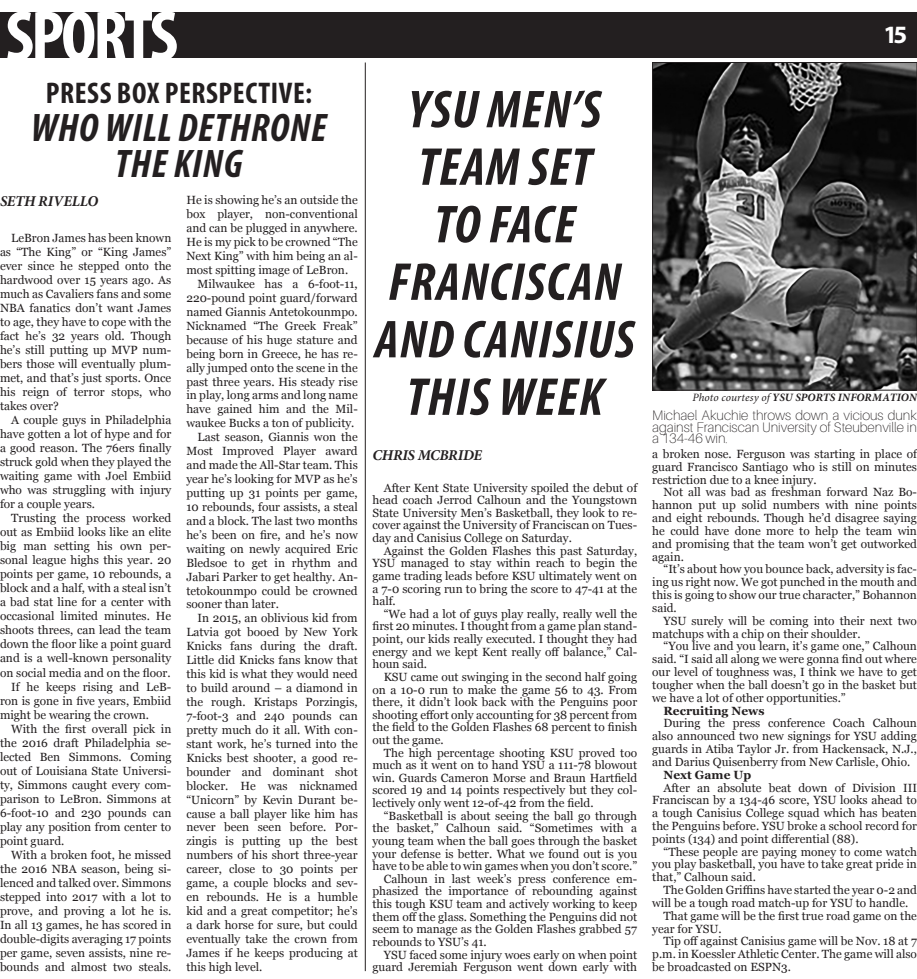
<style>
.page{position:relative;width:917px;height:979px;background:#fff}
.page>*{position:absolute;margin:0;border:0;box-sizing:border-box;transform-origin:0 0}
.Small_Headline{font:700 condensed 72.5px "Myriad Pro";letter-spacing:-.04em;color:#fff}
.t1{font:italic 700 condensed 53.75px/57.5px "Myriad Pro";letter-spacing:.02em;color:#231f20}
.t2{font:italic 700 condensed 40px "Myriad Pro";letter-spacing:.02em;color:#231f20}
.t3{font:700 condensed 30px "Myriad Pro";letter-spacing:.02em;color:#231f20}
.Small_Headline-2{font:700 25px "Myriad Pro";color:#fff}
.t4{font:italic 700 15px "Minion Pro";letter-spacing:-.015em;color:#231f20}
.t5{font:100 13.75px/11.2px "Aileron";color:#231f20;text-align:justify}
.t6{font:11.88px/13.9px "Georgia";color:#231f20;text-align:justify}
.t7{font:700 11.88px "Georgia";color:#231f20}
.t8{font:italic 700 11.25px "Minion Pro";letter-spacing:.005em;color:#231f20}
.s1{font-weight:400}
</style>
<div class="page">
<div style="left:0;top:12px;width:917px;height:46px;background:#231f20"></div>
<hr style="left:365px;top:62px;width:1px;height:909px;background:#231f20">
<img style="left:654px;top:64px;width:261px;height:324px">
<div style="left:652px;top:62px;width:265px;height:328px;border:1px solid #231f20"></div>
<p class="Small_Headline" style="left:5px;top:-9px;width:174px">SPORTS</p>
<p class="t3" style="left:46px;top:74px;width:268px">PRESS BOX PERSPECTIVE:</p>
<p class="t2" style="left:31px;top:102px;width:297px">WHO WILL DETHRONE</p>
<p class="t2" style="left:115px;top:139px;width:129px">THE KING</p>
<p class="t4" style="left:0;top:191px;width:100px">SETH RIVELLO</p>
<p class="t6" style="left:0;top:231px;width:173px;text-indent:11px">LeBron James has been known as “The King” or “King James” ever since he stepped onto the hardwood over 15 years ago. As much as Cavaliers fans and some NBA fanatics don’t want James to age, they have to cope with the fact he’s 32 years old. Though he’s still putting up MVP num&shy;bers those will eventually plum&shy;met, and that’s just sports. Once his reign of terror stops, who takes over?</p>
<p class="t6" style="left:0;top:413px;width:173px;text-indent:11px">A couple guys in Philadelphia have gotten a lot of hype and for a good reason. The 76ers finally struck gold when they played the waiting game with Joel Embiid who was struggling with injury for a couple years.</p>
<p class="t6" style="left:0;top:511px;width:173px;text-indent:11px">Trusting the process worked out as Embiid looks like an elite big man setting his own per&shy;sonal league highs this year. 20 points per game, 10 rebounds, a block and a half, with a steal isn’t a bad stat line for a center with occasional limited minutes. He shoots threes, can lead the team down the floor like a point guard and is a well-known personality on social media and on the floor.</p>
<p class="t6" style="left:0;top:680px;width:173px;text-indent:11px">If he keeps rising and LeB&shy;ron is gone in five years, Embiid might be wearing the crown.</p>
<p class="t6" style="left:0;top:722px;width:173px;text-indent:11px">With the first overall pick in the 2016 draft Philadelphia se&shy;lected Ben Simmons. Coming out of Louisiana State Universi&shy;ty, Simmons caught every com&shy;parison to LeBron. Simmons at 6-foot-10 and 230 pounds can play any position from center to point guard.</p>
<p class="t6" style="left:0;top:848px;width:173px;text-indent:11px">With a broken foot, he missed the 2016 NBA season, being si&shy;lenced and talked over. Simmons stepped into 2017 with a lot to prove, and proving a lot he is.<br>In all 13 games, he has scored in double-digits averaging 17 points per game, seven assists, nine re&shy;bounds and almost two steals.</p>
<p class="t6" style="left:186px;top:194px;width:173px">He is showing he’s an outside the box player, non-conventional and can be plugged in anywhere.<br>He is my pick to be crowned “The Next King” with him being an al&shy;most spitting image of LeBron.</p>
<p class="t6" style="left:186px;top:277px;width:173px;text-indent:11px">Milwaukee has a 6-foot-11, 220-pound point guard/forward named Giannis Antetokounmpo.<br>Nicknamed “The Greek Freak” because of his huge stature and being born in Greece, he has re&shy;ally jumped onto the scene in the past three years. His steady rise in play, long arms and long name have gained him and the Mil&shy;waukee Bucks a ton of publicity.</p>
<p class="t6" style="left:186px;top:430px;width:173px;text-indent:11px">Last season, Giannis won the Most Improved Player award and made the All-Star team. This year he’s looking for MVP as he’s putting up 31 points per game, 10 rebounds, four assists, a steal and a block. The last two months he’s been on fire, and he’s now waiting on newly acquired Eric Bledsoe to get in rhythm and Jabari Parker to get healthy. An&shy;tetokounmpo could be crowned sooner than later.</p>
<p class="t6" style="left:186px;top:611px;width:173px;text-indent:11px">In 2015, an oblivious kid from Latvia got booed by New York Knicks fans during the draft.<br>Little did Knicks fans know that this kid is what they would need to build around – a diamond in the rough. Kristaps Porzingis, 7-foot-3 and 240 pounds can pretty much do it all. With con&shy;stant work, he’s turned into the Knicks best shooter, a good re&shy;bounder and dominant shot blocker. He was nicknamed “Unicorn” by Kevin Durant be&shy;cause a ball player like him has never been seen before. Por&shy;zingis is putting up the best numbers of his short three-year career, close to 30 points per game, a couple blocks and sev&shy;en rebounds. He is a humble kid and a great competitor; he’s a dark horse for sure, but could eventually take the crown from James if he keeps producing at this high level.</p>
<p class="Small_Headline-2" style="left:883px;top:18px;width:25px">15</p>
<p class="t1" style="left:408px;top:80px;width:195px">YSU MEN’S<br>TEAM SET</p>
<p class="t1" style="left:434px;top:195px;width:143px">TO FACE</p>
<p class="t1" style="left:375px;top:252px;width:262px;text-align:center">FRANCISCAN<br>AND CANISIUS<br>THIS WEEK</p>
<p class="t4" style="left:372px;top:444px;width:111px">CHRIS MCBRIDE</p>
<p class="t6" style="left:372px;top:481px;width:266px;line-height:12.6px;text-indent:11px">After Kent State University spoiled the debut of head coach Jerrod Calhoun and the Youngstown State University Men’s Basketball, they look to re&shy;cover against the University of Franciscan on Tues&shy;day and Canisius College on Saturday.</p>
<p class="t6" style="left:372px;top:544px;width:266px;line-height:12.6px;text-indent:11px">Against the Golden Flashes this past Saturday, YSU managed to stay within reach to begin the game trading leads before KSU ultimately went on a 7-0 scoring run to bring the score to 47-41 at the half.</p>
<p class="t6" style="left:372px;top:608px;width:266px;line-height:12.6px;text-indent:11px">“We had a lot of guys play really, really well the first 20 minutes. I thought from a game plan stand&shy;point, our kids really executed. I thought they had energy and we kept Kent really off balance,” Cal&shy;houn said.</p>
<p class="t6" style="left:372px;top:671px;width:266px;line-height:12.6px;text-indent:11px">KSU came out swinging in the second half going on a 10-0 run to make the game 56 to 43. From there, it didn’t look back with the Penguins poor shooting effort only accounting for 38 percent from the field to the Golden Flashes 68 percent to finish out the game.</p>
<p class="t6" style="left:372px;top:746px;width:266px;line-height:12.6px;text-indent:11px">The high percentage shooting KSU proved too much as it went on to hand YSU a 111-78 blowout win. Guards Cameron Morse and Braun Hartfield scored 19 and 14 points respectively but they col&shy;lectively only went 12-of-42 from the field.</p>
<p class="t6" style="left:372px;top:809px;width:266px;line-height:12.6px;text-indent:11px">“Basketball is about seeing the ball go through the basket,” Calhoun said. “Sometimes with a young team when the ball goes through the basket your defense is better. What we found out is you have to be able to win games when you don’t score.”</p>
<p class="t6" style="left:372px;top:872px;width:266px;line-height:12.6px;text-indent:11px">Calhoun in last week’s press conference em&shy;phasized the importance of rebounding against this tough KSU team and actively working to keep them off the glass. Something the Penguins did not seem to manage as the Golden Flashes grabbed 57 rebounds to YSU’s 41.</p>
<p class="t6" style="left:372px;top:948px;width:266px;line-height:12.6px;text-align:right">YSU faced some injury woes early on when point guard Jeremiah Ferguson went down early with</p>
<p class="t8" style="left:693px;top:389px;width:226px"><span class="s1">Photo courtesy of</span> YSU SPORTS INFORMATION</p>
<p class="t5" style="left:652px;top:410px;width:266px">Michael Akuchie throws down a vicious dunk against Franciscan University of Steubenville in a 134-46 win.</p>
<p class="t6" style="left:652px;top:448px;width:266px;line-height:12.9px">a broken nose. Ferguson was starting in place of guard Francisco Santiago who is still on minutes restriction due to a knee injury.</p>
<p class="t6" style="left:652px;top:486px;width:266px;line-height:12.9px;text-indent:11px">Not all was bad as freshman forward Naz Bo&shy;hannon put up solid numbers with nine points and eight rebounds. Though he’d disagree saying he could have done more to help the team win and promising that the team won’t get outworked again.</p>
<p class="t6" style="left:652px;top:563px;width:266px;line-height:12.9px;text-indent:11px">“It’s about how you bounce back, adversity is fac&shy;ing us right now. We got punched in the mouth and this is going to show our true character,” Bohannon said.</p>
<p class="t6" style="left:652px;top:614px;width:266px;line-height:12.9px;text-indent:11px">YSU surely will be coming into their next two matchups with a chip on their shoulder.</p>
<p class="t6" style="left:652px;top:640px;width:266px;line-height:12.9px;text-indent:11px">“You live and you learn, it’s game one,” Calhoun said. “I said all along we were gonna find out where our level of toughness was, I think we have to get tougher when the ball doesn’t go in the basket but we have a lot of other opportunities.”</p>
<p class="t7" style="left:663px;top:703px;width:103px">Recruiting News</p>
<p class="t6" style="left:652px;top:717px;width:266px;line-height:12.9px;text-indent:11px">During the press conference Coach Calhoun also announced two new signings for YSU adding guards in Atiba Taylor Jr. from Hackensack, N.J., and Darius Quisenberry from New Carlisle, Ohio.</p>
<p class="t7" style="left:663px;top:767px;width:89px">Next Game Up</p>
<p class="t6" style="left:652px;top:781px;width:266px;line-height:12.9px;text-indent:11px">After an absolute beat down of Division III Franciscan by a 134-46 score, YSU looks ahead to a tough Canisius College squad which has beaten the Penguins before. YSU broke a school record for points (134) and point differential (88).</p>
<p class="t6" style="left:652px;top:845px;width:266px;line-height:12.9px;text-indent:11px">“These people are paying money to come watch you play basketball, you have to take great pride in that,” Calhoun said.</p>
<p class="t6" style="left:652px;top:884px;width:266px;line-height:12.9px;text-indent:11px">The Golden Griffins have started the year 0-2 and will be a tough road match-up for YSU to handle.</p>
<p class="t6" style="left:652px;top:909px;width:266px;line-height:12.9px;text-indent:11px">That game will be the first true road game on the year for YSU.</p>
<p class="t6" style="left:652px;top:935px;width:266px;line-height:12.9px;text-indent:11px">Tip off against Canisius game will be Nov. 18 at 7 p.m. in Koessler Athletic Center. The game will also be broadcasted on ESPN3.</p>
</div>
